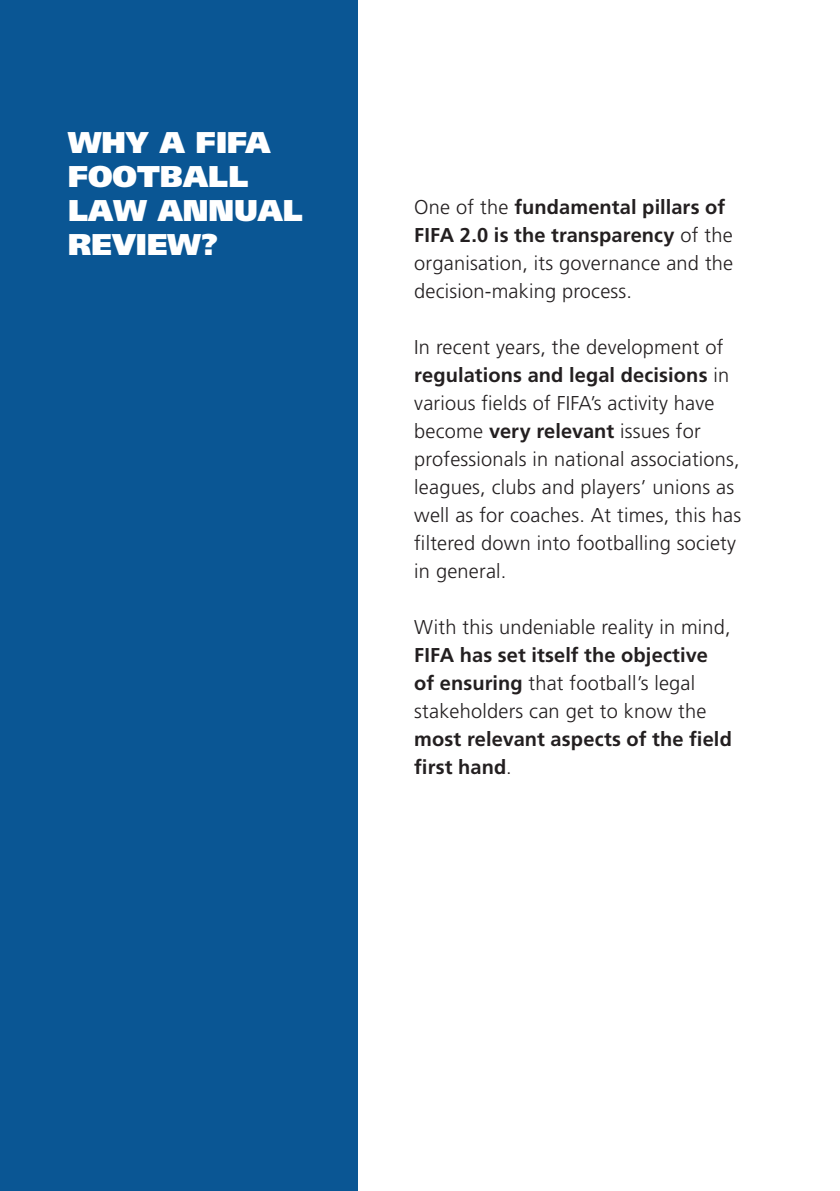
<style>
.page{position:relative;width:840px;height:1191px;background:#fff}
.page>*{position:absolute;margin:0;border:0;box-sizing:border-box;transform-origin:0 0}
.t1{font:900 30px/34px "Frutiger LT Pro";color:#fff}
.t2{font:300 20px/28px "Frutiger LT Pro";letter-spacing:.01em;color:#231f20}
.t3{font:700 20px/28px "Frutiger LT Pro";letter-spacing:.005em;color:#231f20}
.s1{font-weight:700}
.s2{font-weight:300}
</style>
<div class="page">
<div style="left:0;top:0;width:357px;height:1191px;background:#0a5694"></div>
<h1 class="t1" style="left:68px;top:126px;width:236px">WHY A FIFA<br>FOOTBALL<br>LAW ANNUAL<br>REVIEW?</h1>
<p class="t2" style="left:414px;top:194px;width:320px">One of the <span class="s1">fundamental pillars of FIFA 2.0 is the transparency</span> of the organisation, its governance and the decision-making process.</p>
<p class="t2" style="left:414px;top:334px;width:328px">In recent years, the development of <span class="s1">regulations and legal decisions</span> in various fields of FIFA’s activity have become <span class="s1">very relevant</span> issues for professionals in national associations, leagues, clubs and players’ unions as well as for coaches. At times, this has filtered down into footballing society in general.</p>
<p class="t2" style="left:414px;top:614px;width:318px">With this undeniable reality in mind,</p>
<p class="t2" style="left:414px;top:642px;width:295px"><span class="s1">FIFA has set itself the objective of ensuring</span> that football’s legal stakeholders can get to know the</p>
<p class="t3" style="left:414px;top:726px;width:319px">most relevant aspects of the field first hand<span class="s2">.</span></p>
</div>
